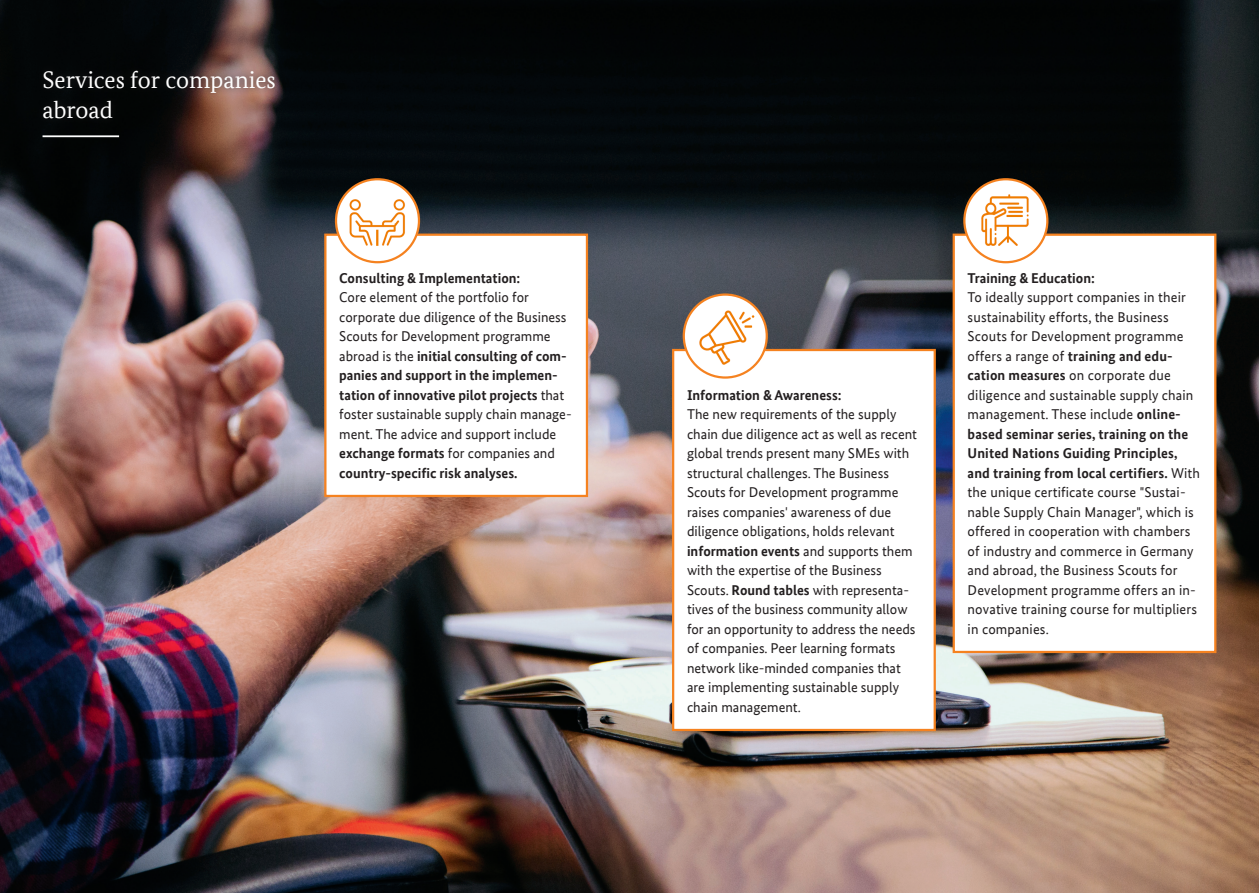
<style>
.page{position:relative;width:1259px;height:893px;background:#fff}
.page>*{position:absolute;margin:0;border:0;box-sizing:border-box;transform-origin:0 0}
.Headline_16pt{font:24px/30px "Bundes Serif Office";color:#fff}
.Fließtext__BundesSan{font:14.25px/19.5px "Bundes Sans Office";color:#231f20}
.Fließtext__BundesSan-2{font:700 14.25px "Bundes Sans Office";color:#231f20}
.s1{font-weight:700}
</style>
<div class="page">
<img style="left:0;top:0;width:1259px;height:893px">
<div style="left:325px;top:235px;width:262px;height:261px;background:#fff"></div>
<div style="left:324px;top:234px;width:264px;height:263px;border:2px solid #f58220"></div>
<div style="left:673px;top:350px;width:261px;height:380px;background:#fff"></div>
<div style="left:672px;top:349px;width:264px;height:382px;border:2px solid #f58220"></div>
<div style="left:953px;top:235px;width:262px;height:417px;background:#fff"></div>
<div style="left:952px;top:234px;width:264px;height:419px;border:2px solid #f58220"></div>
<hr style="left:43px;top:135px;width:76px;height:2px;background:#fff">
<div style="left:36px;top:63px;width:246px;height:63px;background:#231f20;opacity:.75"></div>
<svg style="left:336px;top:179px;width:83px;height:83px"></svg>
<img style="left:347px;top:192px;width:62px;height:57px">
<div style="left:335px;top:178px;width:85px;height:85px;border:2px solid #f58220;border-radius:50%"></div>
<svg style="left:964px;top:179px;width:83px;height:83px"></svg>
<img style="left:976px;top:190px;width:57px;height:63px">
<div style="left:963px;top:178px;width:85px;height:85px;border:2px solid #f58220;border-radius:50%"></div>
<svg style="left:684px;top:295px;width:83px;height:82px"></svg>
<img style="left:695px;top:304px;width:62px;height:63px">
<div style="left:682px;top:293px;width:86px;height:86px;border:2px solid #f58220;border-radius:50%"></div>
<p class="Headline_16pt" style="left:43px;top:64px;width:235px">Services for companies abroad</p>
<p class="Fließtext__BundesSan-2" style="left:339px;top:269px;width:183px">Consulting &amp; Implementation:</p>
<p class="Fließtext__BundesSan" style="left:339px;top:287px;width:234px">Core element of the portfolio for corporate due diligence of the Business Scouts for Development programme abroad is the <span class="s1">initial consulting of com&shy;panies and support in the implemen&shy;tation of innovative pilot projects</span> that foster sustainable supply chain manage&shy;ment. The advice and support include <span class="s1">exchange formats</span> for companies and <span class="s1">country-specific risk analyses.</span></p>
<p class="Fließtext__BundesSan-2" style="left:687px;top:386px;width:156px">Information &amp; Awareness:</p>
<p class="Fließtext__BundesSan" style="left:687px;top:404px;width:231px">The new requirements of the supply chain due diligence act as well as recent global trends present many SMEs with structural challenges. The Business Scouts for Development programme raises companies' awareness of due diligence obligations, holds relevant <span class="s1">information events</span> and supports them with the expertise of the Business Scouts. <span class="s1">Round tables</span> with representa&shy;tives of the business community allow for an opportunity to address the needs of companies. Peer learning formats network like-minded companies that are implementing sustainable supply chain management.</p>
<p class="Fließtext__BundesSan-2" style="left:967px;top:269px;width:129px">Training &amp; Education:</p>
<p class="Fließtext__BundesSan" style="left:967px;top:287px;width:234px">To ideally support companies in their sustainability efforts, the Business Scouts for Development programme offers a range of <span class="s1">training and edu&shy;cation measures</span> on corporate due diligence and sustainable supply chain management. These include <span class="s1">online&shy;based seminar series, training on the United Nations Guiding Principles, and training from local certifiers.</span> With the unique certificate course "Sustai&shy;nable Supply Chain Manager", which is offered in cooperation with chambers of industry and commerce in Germany and abroad, the Business Scouts for Development programme offers an in&shy;novative training course for multipliers in companies.</p>
</div>
